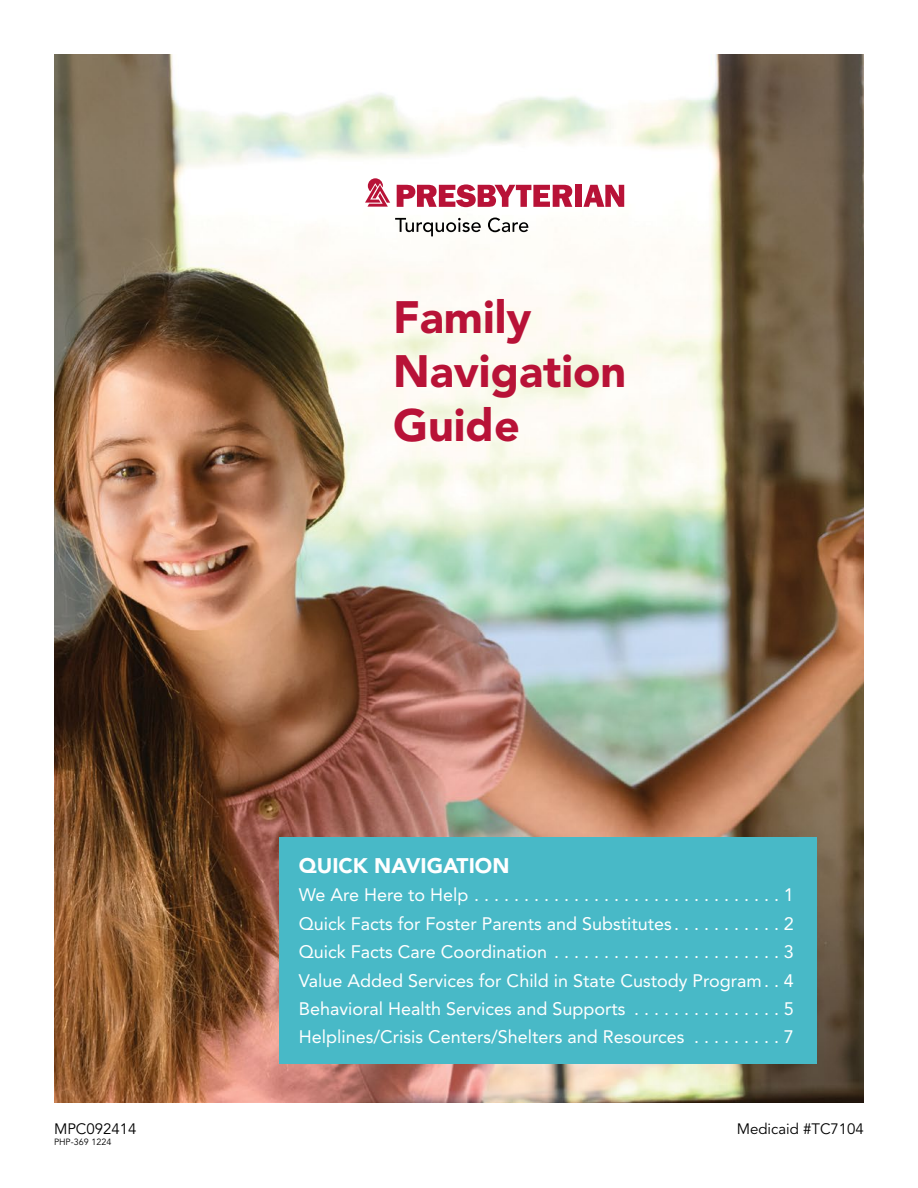
<style>
.page{position:relative;width:918px;height:1188px;background:#fff}
.page>*{position:absolute;margin:0;border:0;box-sizing:border-box;transform-origin:0 0}
.t1{font:900 45px/54px "Avenir LT Std";color:#b81237}
.t2{font:900 21px "Avenir LT Std";color:#fff}
.t3{font:18px/28.3px "Avenir LT Std";color:#fff;text-align:justify}
.t4{font:15px "Avenir LT Std";color:#000}
.t5{font:9px "Avenir LT Std";color:#000}
</style>
<div class="page">
<img style="left:54px;top:54px;width:810px;height:1049px">
<svg style="left:397px;top:184px;width:175px;height:23px"></svg>
<div style="left:575px;top:185px;width:7px;height:22px;background:#b81237"></div>
<svg style="left:583px;top:185px;width:41px;height:22px"></svg>
<svg style="left:365px;top:178px;width:25px;height:29px"></svg>
<svg style="left:395px;top:218px;width:86px;height:18px"></svg>
<svg style="left:488px;top:218px;width:40px;height:14px"></svg>
<div style="left:279px;top:837px;width:537px;height:227px;background:#48b9c7"></div>
<h1 class="t1" style="left:393px;top:291px;width:235px">Family<br>Navigation<br>Guide</h1>
<p class="t2" style="left:299px;top:853px;width:212px">QUICK NAVIGATION</p>
<p class="t3" style="left:299px;top:881px;width:497px">We Are Here to Help . . . . . . . . . . . . . . . . . . . . . . . . . . . . . . 1<br>Quick Facts for Foster Parents and Substitutes . . . . . . . . . . 2<br>Quick Facts Care Coordination . . . . . . . . . . . . . . . . . . . . . . 3<br>Value Added Services for Child in State Custody Program . 4<br>Behavioral Health Services and Supports . . . . . . . . . . . . . . 5<br>Helplines/Crisis Centers/Shelters and Resources . . . . . . . . 7</p>
<p class="t4" style="left:54px;top:1120px;width:84px">MPC092414</p>
<p class="t4" style="left:737px;top:1120px;width:129px">Medicaid #TC7104</p>
<p class="t5" style="left:54px;top:1137px;width:59px">PHP-369 1224</p>
</div>
